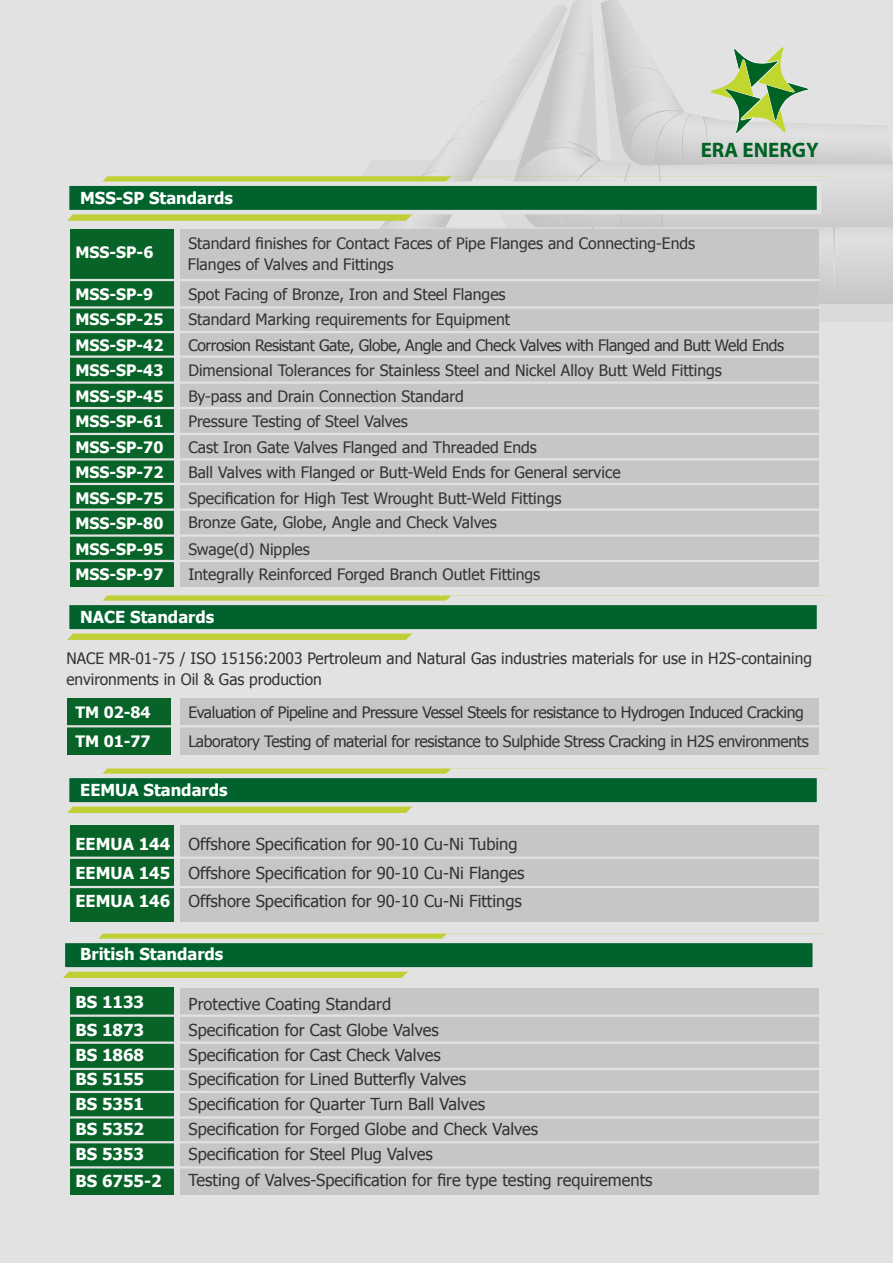
<style>
.page{position:relative;width:893px;height:1263px;background:#e3e2e2}
.page>*{position:absolute;margin:0;border:0;box-sizing:border-box;transform-origin:0 0}
.t1{font:700 21px "Myriad";color:#006224}
.t2{font:16.5px/28.5px "Tahoma";color:#333}
.t3{font:700 16.5px "Tahoma";color:#fff}
.t4{font:15.75px/21px "Tahoma";color:#333}
.t5{font:15.75px "Tahoma";letter-spacing:-.025em;color:#333}
.t6{font:700 15.75px "Tahoma";color:#fff}
.t7{font:15.75px "Tahoma";letter-spacing:-.02em;color:#333}
.s1{font-weight:700;color:#fff}
</style>
<div class="page">
<svg style="left:67px;top:595px;width:761px;height:45px"></svg>
<div style="left:65px;top:601px;width:756px;height:33px;background:#00632e;border:4px solid #e3e2e2"></div>
<svg style="left:67px;top:768px;width:761px;height:45px"></svg>
<div style="left:65px;top:774px;width:756px;height:33px;background:#00632e;border:4px solid #e3e2e2"></div>
<svg style="left:63px;top:933px;width:761px;height:45px"></svg>
<div style="left:61px;top:939px;width:756px;height:33px;background:#00632e;border:4px solid #e3e2e2"></div>
<div style="left:180px;top:230px;width:639px;height:356px;background:#c5c6c8"></div>
<div style="left:180px;top:698px;width:639px;height:56px;background:#c5c6c8"></div>
<div style="left:180px;top:825px;width:639px;height:96px;background:#c5c6c8"></div>
<div style="left:180px;top:989px;width:639px;height:206px;background:#c5c6c8"></div>
<div style="left:70px;top:230px;width:104px;height:356px;background:#076328"></div>
<div style="left:67px;top:698px;width:104px;height:56px;background:#076328"></div>
<div style="left:70px;top:987px;width:104px;height:208px;background:#076328"></div>
<div style="left:70px;top:825px;width:104px;height:96px;background:#076328"></div>
<hr style="left:66px;top:306px;width:755px;height:3px;background:#e3e2e2">
<hr style="left:65px;top:331px;width:778px;height:2px;background:#e3e2e2">
<hr style="left:63px;top:355px;width:779px;height:3px;background:#e3e2e2">
<hr style="left:65px;top:381px;width:778px;height:3px;background:#e3e2e2">
<hr style="left:64px;top:407px;width:779px;height:2px;background:#e3e2e2">
<hr style="left:64px;top:433px;width:778px;height:2px;background:#e3e2e2">
<hr style="left:64px;top:458px;width:778px;height:2px;background:#e3e2e2">
<hr style="left:64px;top:483px;width:778px;height:2px;background:#e3e2e2">
<hr style="left:64px;top:508px;width:778px;height:3px;background:#e3e2e2">
<hr style="left:64px;top:534px;width:778px;height:3px;background:#e3e2e2">
<hr style="left:63px;top:560px;width:778px;height:2px;background:#e3e2e2">
<hr style="left:59px;top:725px;width:778px;height:2px;background:#e3e2e2">
<hr style="left:45px;top:856px;width:779px;height:3px;background:#e3e2e2">
<hr style="left:52px;top:1014px;width:778px;height:3px;background:#e3e2e2">
<hr style="left:52px;top:1041px;width:778px;height:3px;background:#e3e2e2">
<hr style="left:52px;top:1068px;width:778px;height:2px;background:#e3e2e2">
<hr style="left:52px;top:1091px;width:778px;height:2px;background:#e3e2e2">
<hr style="left:52px;top:1116px;width:778px;height:2px;background:#e3e2e2">
<hr style="left:52px;top:1141px;width:778px;height:2px;background:#e3e2e2">
<hr style="left:52px;top:1166px;width:778px;height:2px;background:#e3e2e2">
<hr style="left:49px;top:886px;width:778px;height:2px;background:#e3e2e2">
<svg style="left:67px;top:0;width:826px;height:304px"></svg>
<p class="t3" style="left:80px;top:186px;width:154px">MSS-SP Standards</p>
<h1 class="t1" style="left:701px;top:139px;width:120px">ERA ENERGY</h1>
<p class="t6" style="left:75px;top:241px;width:79px">MSS-SP-6</p>
<p class="t4" style="left:188px;top:232px;width:508px">Standard finishes for Contact Faces of Pipe Flanges and Connecting-Ends</p>
<p class="t4" style="left:188px;top:253px;width:207px">Flanges of Valves and Fittings</p>
<p class="t6" style="left:75px;top:283px;width:79px">MSS-SP-9</p>
<p class="t4" style="left:188px;top:283px;width:319px">Spot Facing of Bronze, Iron and Steel Flanges</p>
<p class="t6" style="left:75px;top:309px;width:89px">MSS-SP-25</p>
<p class="t4" style="left:188px;top:308px;width:323px">Standard Marking requirements for Equipment</p>
<p class="t6" style="left:75px;top:334px;width:89px">MSS-SP-42</p>
<p class="t5" style="left:188px;top:335px;width:597px">Corrosion Resistant Gate, Globe, Angle and Check Valves with Flanged and Butt Weld Ends</p>
<p class="t6" style="left:75px;top:360px;width:89px">MSS-SP-43</p>
<p class="t4" style="left:188px;top:359px;width:535px">Dimensional Tolerances for Stainless Steel and Nickel Alloy Butt Weld Fittings</p>
<p class="t6" style="left:75px;top:385px;width:89px">MSS-SP-45</p>
<p class="t4" style="left:188px;top:385px;width:277px">By-pass and Drain Connection Standard</p>
<p class="t6" style="left:75px;top:411px;width:89px">MSS-SP-61</p>
<p class="t4" style="left:188px;top:410px;width:221px">Pressure Testing of Steel Valves</p>
<p class="t6" style="left:75px;top:436px;width:89px">MSS-SP-70</p>
<p class="t4" style="left:188px;top:436px;width:350px">Cast Iron Gate Valves Flanged and Threaded Ends</p>
<p class="t6" style="left:75px;top:462px;width:89px">MSS-SP-72</p>
<p class="t4" style="left:188px;top:461px;width:434px">Ball Valves with Flanged or Butt-Weld Ends for General service</p>
<p class="t6" style="left:75px;top:487px;width:89px">MSS-SP-75</p>
<p class="t4" style="left:188px;top:487px;width:375px">Specification for High Test Wrought Butt-Weld Fittings</p>
<p class="t6" style="left:75px;top:513px;width:89px">MSS-SP-80</p>
<p class="t4" style="left:188px;top:511px;width:310px">Bronze Gate, Globe, Angle and Check Valves</p>
<p class="t6" style="left:75px;top:538px;width:89px">MSS-SP-95</p>
<p class="t4" style="left:188px;top:538px;width:123px">Swage(d) Nipples</p>
<p class="t6" style="left:75px;top:564px;width:89px">MSS-SP-97</p>
<p class="t4" style="left:188px;top:563px;width:353px">Integrally Reinforced Forged Branch Outlet Fittings</p>
<p class="t3" style="left:80px;top:605px;width:136px">NACE Standards</p>
<p class="t4" style="left:66px;top:647px;width:747px">NACE MR-01-75 / ISO 15156:2003 Pertroleum and Natural Gas industries materials for use in H2S-containing environments in Oil &amp; Gas production</p>
<p class="t6" style="left:75px;top:702px;width:77px">TM 02-84</p>
<p class="t5" style="left:188px;top:702px;width:617px">Evaluation of Pipeline and Pressure Vessel Steels for resistance to Hydrogen Induced Cracking</p>
<p class="t6" style="left:75px;top:730px;width:77px">TM 01-77</p>
<p class="t7" style="left:188px;top:731px;width:622px">Laboratory Testing of material for resistance to Sulphide Stress Cracking in H2S environments</p>
<p class="t3" style="left:80px;top:778px;width:149px">EEMUA Standards</p>
<p class="t2" style="left:75px;top:829px;width:451px"><span class="s1">EEMUA 144</span> Offshore Specification for 90-10 Cu-Ni Tubing<br><span class="s1">EEMUA 145</span> Offshore Specification for 90-10 Cu-Ni Flanges<br><span class="s1">EEMUA 146</span> Offshore Specification for 90-10 Cu-Ni Fittings</p>
<p class="t3" style="left:80px;top:943px;width:145px">British Standards</p>
<p class="t3" style="left:75px;top:991px;width:70px">BS 1133</p>
<p class="t2" style="left:189px;top:989px;width:204px">Protective Coating Standard</p>
<p class="t3" style="left:75px;top:1018px;width:70px">BS 1873</p>
<p class="t2" style="left:189px;top:1015px;width:252px">Specification for Cast Globe Valves</p>
<p class="t3" style="left:75px;top:1043px;width:70px">BS 1868</p>
<p class="t2" style="left:189px;top:1040px;width:254px">Specification for Cast Check Valves</p>
<p class="t3" style="left:75px;top:1068px;width:70px">BS 5155</p>
<p class="t2" style="left:189px;top:1064px;width:279px">Specification for Lined Butterfly Valves</p>
<p class="t3" style="left:75px;top:1093px;width:70px">BS 5351</p>
<p class="t2" style="left:189px;top:1089px;width:298px">Specification for Quarter Turn Ball Valves</p>
<p class="t3" style="left:75px;top:1117px;width:70px">BS 5352</p>
<p class="t2" style="left:189px;top:1114px;width:351px">Specification for Forged Globe and Check Valves</p>
<p class="t3" style="left:75px;top:1142px;width:70px">BS 5353</p>
<p class="t2" style="left:189px;top:1139px;width:246px">Specification for Steel Plug Valves</p>
<p class="t3" style="left:75px;top:1170px;width:88px">BS 6755-2</p>
<p class="t2" style="left:189px;top:1165px;width:465px">Testing of Valves-Specification for fire type testing requirements</p>
</div>
